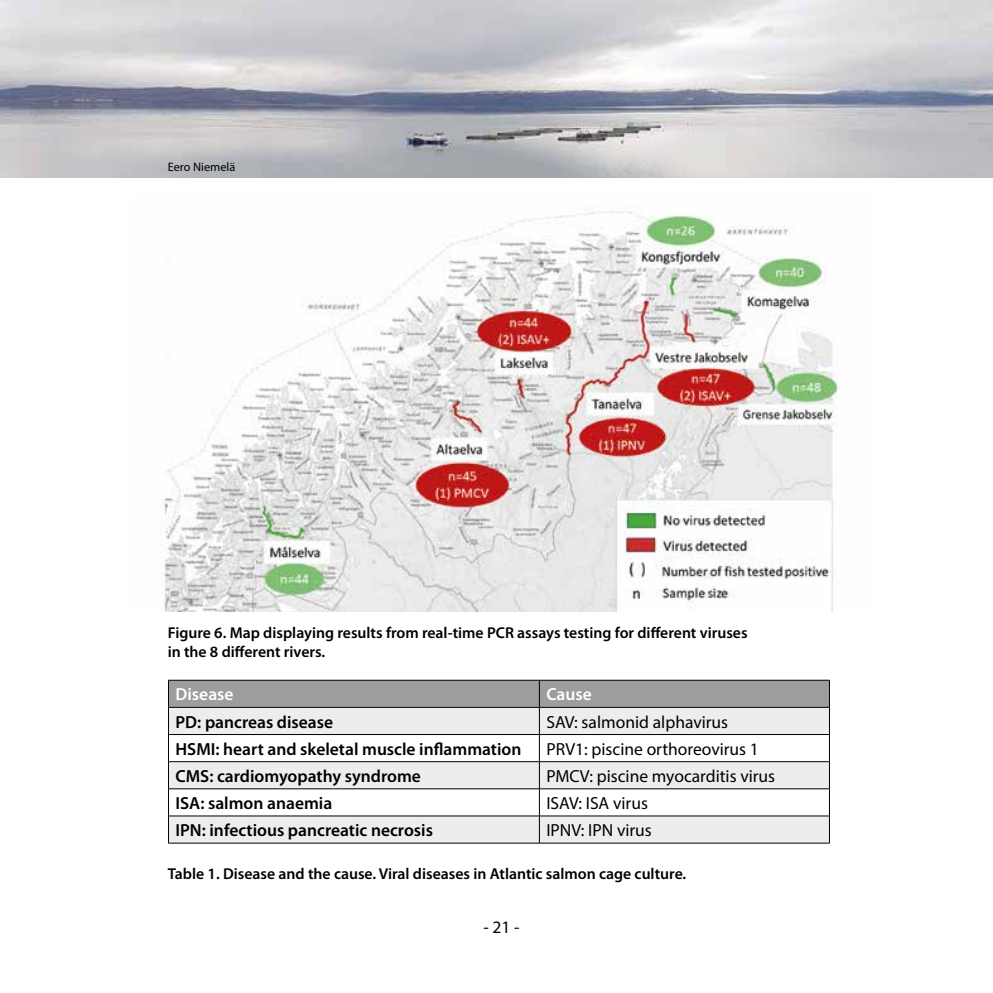
<style>
.page{position:relative;width:993px;height:993px;background:#fff}
.page>*{position:absolute;margin:0;border:0;box-sizing:border-box;transform-origin:0 0}
.t1{font:600 17.5px "Myriad Pro";color:#000}
.t2{font:17.5px "Myriad Pro";color:#000}
.t3{font:600 17.5px "Myriad Pro";color:#fff}
.t4{font:600 15.75px/18.9px "Myriad Pro";color:#000}
.t5{font:12.25px "Myriad Pro";color:#000}
</style>
<div class="page">
<hr style="left:168px;top:679px;width:371px;height:1px;background:#000">
<hr style="left:539px;top:679px;width:290px;height:1px;background:#000">
<svg style="left:168px;top:680px;width:661px;height:162px"></svg>
<hr style="left:168px;top:842px;width:371px;height:1px;background:#000">
<hr style="left:539px;top:842px;width:290px;height:1px;background:#000">
<img style="left:0;top:1px;width:992px;height:176px">
<img style="left:163px;top:211px;width:676px;height:400px">
<p class="t5" style="left:168px;top:159px;width:69px">Eero Niemelä</p>
<p class="t4" style="left:168px;top:622px;width:581px">Figure 6. Map displaying results from real-time PCR assays testing for different viruses in the 8 different rivers.</p>
<p class="t3" style="left:175px;top:683px;width:60px">Disease</p>
<p class="t3" style="left:546px;top:683px;width:47px">Cause</p>
<p class="t1" style="left:175px;top:710px;width:159px">PD: pancreas disease</p>
<p class="t2" style="left:546px;top:710px;width:183px">SAV: salmonid alphavirus</p>
<p class="t1" style="left:175px;top:737px;width:347px">HSMI: heart and skeletal muscle inflammation</p>
<p class="t2" style="left:546px;top:737px;width:214px">PRV1: piscine orthoreovirus 1</p>
<p class="t1" style="left:175px;top:764px;width:247px">CMS: cardiomyopathy syndrome</p>
<p class="t2" style="left:546px;top:764px;width:230px">PMCV: piscine myocarditis virus</p>
<p class="t1" style="left:175px;top:791px;width:158px">ISA: salmon anaemia</p>
<p class="t2" style="left:546px;top:792px;width:103px">ISAV: ISA virus</p>
<p class="t1" style="left:175px;top:818px;width:259px">IPN: infectious pancreatic necrosis</p>
<p class="t2" style="left:546px;top:819px;width:107px">IPNV: IPN virus</p>
<p class="t4" style="left:168px;top:863px;width:520px">Table 1. Disease and the cause. Viral diseases in Atlantic salmon cage culture.</p>
<p class="t2" style="left:483px;top:916px;width:38px">- 21 -</p>
</div>
